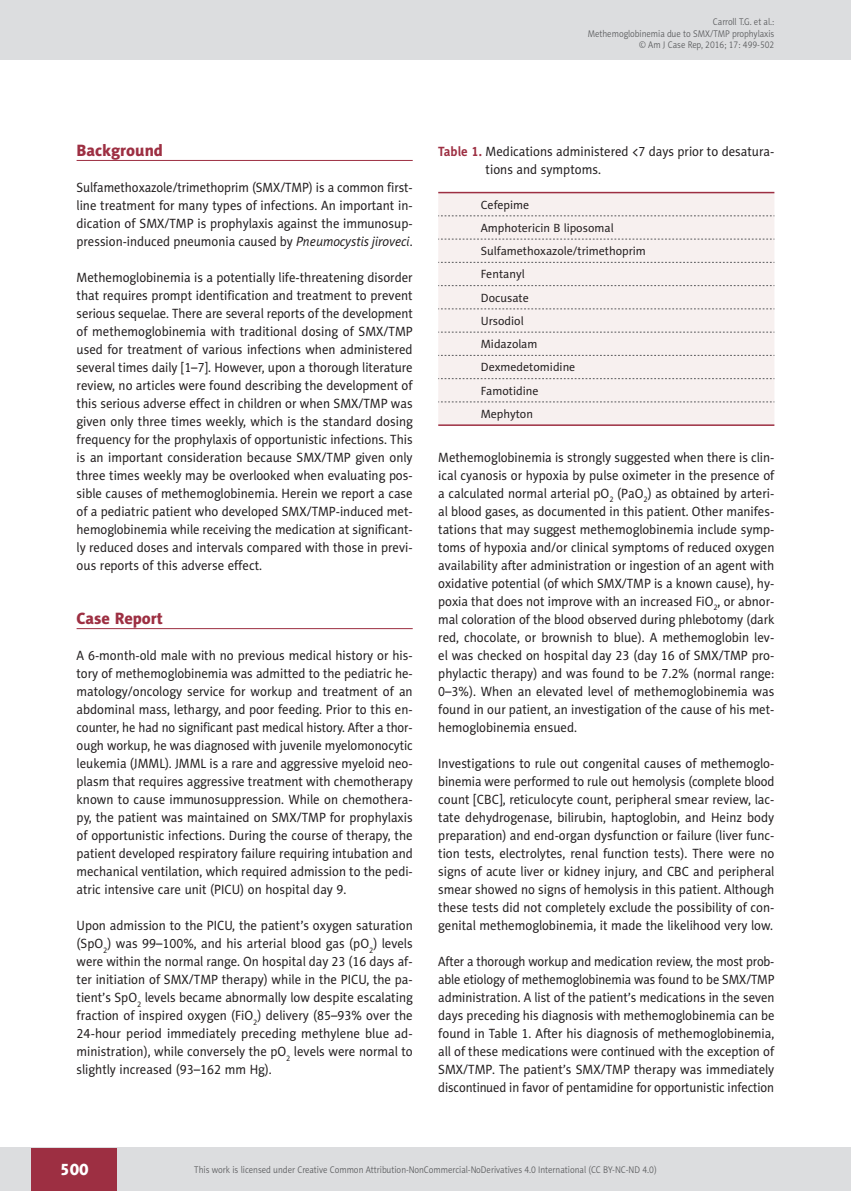
<style>
.page{position:relative;width:851px;height:1191px;background:#fff}
.page>*{position:absolute;margin:0;border:0;box-sizing:border-box;transform-origin:0 0}
.AJCR_Headline_1{font:16.5px "Naomi Sans EFN Heavy";color:#9d2f42}
.t1{font:16.5px "Naomi Sans EFN Heavy";color:#fff}
.AJCR_Body{font:13.5px/18px "Naomi Sans EFN";color:#231f20;text-align:justify;scale:.95 1}
.AJCR_Body-2{font:13.5px/18px "Naomi Sans EFN";color:#231f20;text-align:justify;scale:.93 1}
.AJCR_Body-3{font:13.5px/18px "Naomi Sans EFN";color:#231f20;text-align:justify;scale:.94 1}
.AJCR_Tabela_zawartos{font:12px "Naomi Sans EFN";color:#231f20}
.AJCR_pagina_zywa{font:9.75px/11.2px "Naomi Sans EFN Light";color:#57585a;text-align:right;scale:.9 1}
.AJCR_pagina_sygnatur{font:9.75px "Naomi Sans EFN Light";color:#57585a;scale:.9 1}
.s1{font-style:italic}
.s2{font-weight:700;color:#9d2f42}
</style>
<div class="page">
<hr style="left:77px;top:160px;width:335px;height:1px;background:#9d2f42">
<hr style="left:77px;top:628px;width:335px;height:1px;background:#9d2f42">
<div style="left:438px;top:193px;width:336px;height:231px;background:#f7f0ef"></div>
<svg style="left:438px;top:239px;width:336px;height:1px"></svg>
<svg style="left:438px;top:262px;width:336px;height:1px"></svg>
<svg style="left:438px;top:285px;width:336px;height:1px"></svg>
<svg style="left:438px;top:309px;width:336px;height:1px"></svg>
<svg style="left:438px;top:332px;width:336px;height:1px"></svg>
<svg style="left:438px;top:355px;width:336px;height:1px"></svg>
<svg style="left:438px;top:378px;width:336px;height:1px"></svg>
<svg style="left:438px;top:402px;width:336px;height:1px"></svg>
<hr style="left:438px;top:424px;width:336px;height:2px;background:#9d2f42">
<hr style="left:438px;top:192px;width:336px;height:1px;background:#9d2f42">
<svg style="left:438px;top:216px;width:336px;height:1px"></svg>
<div style="left:0;top:1148px;width:850px;height:43px;background:#dcdddf"></div>
<div style="left:32px;top:1147px;width:85px;height:43px;background:#9d2f42"></div>
<div style="left:0;top:0;width:850px;height:60px;background:#dcdddf"></div>
<hr style="left:850px;top:0;width:1px;height:60px;background:#dcdddf">
<p class="AJCR_pagina_zywa" style="left:587px;top:16px;width:209px">Carroll T.G. et al.:<br>Methemoglobinemia due to SMX/TMP prophylaxis</p>
<p class="AJCR_pagina_sygnatur" style="left:639px;top:39px;width:152px">© Am J Case Rep, 2016; 17: 499-502</p>
<p class="AJCR_Headline_1" style="left:77px;top:140px;width:88px">Background</p>
<p class="AJCR_Body-3" style="left:77px;top:178px;width:359px">Sulfamethoxazole/trimethoprim (SMX/TMP) is a common first&shy;line treatment for many types of infections. An important in&shy;dication of SMX/TMP is prophylaxis against the immunosup&shy;pression-induced pneumonia caused by <span class="s1">Pneumocystis jiroveci</span>.</p>
<p class="AJCR_Body" style="left:77px;top:268px;width:355px">Methemoglobinemia is a potentially life-threatening disorder that requires prompt identification and treatment to prevent serious sequelae. There are several reports of the development of methemoglobinemia with traditional dosing of SMX/TMP used for treatment of various infections when administered several times daily [1–7]. However, upon a thorough literature review, no articles were found describing the development of this serious adverse effect in children or when SMX/TMP was given only three times weekly, which is the standard dosing frequency for the prophylaxis of opportunistic infections. This is an important consideration because SMX/TMP given only three times weekly may be overlooked when evaluating pos&shy;sible causes of methemoglobinemia. Herein we report a case of a pediatric patient who developed SMX/TMP-induced met&shy;hemoglobinemia while receiving the medication at significant&shy;ly reduced doses and intervals compared with those in previ&shy;ous reports of this adverse effect.</p>
<p class="AJCR_Headline_1" style="left:77px;top:608px;width:88px">Case Report</p>
<p class="AJCR_Body" style="left:77px;top:646px;width:355px">A 6-month-old male with no previous medical history or his&shy;tory of methemoglobinemia was admitted to the pediatric he&shy;matology/oncology service for workup and treatment of an abdominal mass, lethargy, and poor feeding. Prior to this en&shy;counter, he had no significant past medical history. After a thor&shy;ough workup, he was diagnosed with juvenile myelomonocytic leukemia (JMML). JMML is a rare and aggressive myeloid neo&shy;plasm that requires aggressive treatment with chemotherapy known to cause immunosuppression. While on chemothera&shy;py, the patient was maintained on SMX/TMP for prophylaxis of opportunistic infections. During the course of therapy, the patient developed respiratory failure requiring intubation and mechanical ventilation, which required admission to the pedi&shy;atric intensive care unit (PICU) on hospital day 9.</p>
<p class="AJCR_Body" style="left:77px;top:916px;width:355px">Upon admission to the PICU, the patient’s oxygen saturation (SpO<sub>2</sub>) was 99–100%, and his arterial blood gas (pO<sub>2</sub>) levels were within the normal range. On hospital day 23 (16 days af&shy;ter initiation of SMX/TMP therapy) while in the PICU, the pa&shy;tient’s SpO<sub>2</sub> levels became abnormally low despite escalating fraction of inspired oxygen (FiO<sub>2</sub>) delivery (85–93% over the 24-hour period immediately preceding methylene blue ad&shy;ministration), while conversely the pO<sub>2</sub> levels were normal to slightly increased (93–162 mm Hg).</p>
<p class="AJCR_Body" style="left:485px;top:142px;width:305px;text-indent:-47px"><span class="s2">Table 1.</span> Medications administered &lt;7 days prior to desatura&shy;tions and symptoms.</p>
<p class="AJCR_Tabela_zawartos" style="left:480px;top:198px;width:50px">Cefepime</p>
<p class="AJCR_Tabela_zawartos" style="left:480px;top:221px;width:134px">Amphotericin B liposomal</p>
<p class="AJCR_Tabela_zawartos" style="left:480px;top:244px;width:167px">Sulfamethoxazole/trimethoprim</p>
<p class="AJCR_Tabela_zawartos" style="left:480px;top:267px;width:45px">Fentanyl</p>
<p class="AJCR_Tabela_zawartos" style="left:480px;top:291px;width:49px">Docusate</p>
<p class="AJCR_Tabela_zawartos" style="left:480px;top:314px;width:44px">Ursodiol</p>
<p class="AJCR_Tabela_zawartos" style="left:480px;top:337px;width:58px">Midazolam</p>
<p class="AJCR_Tabela_zawartos" style="left:480px;top:360px;width:96px">Dexmedetomidine</p>
<p class="AJCR_Tabela_zawartos" style="left:480px;top:384px;width:59px">Famotidine</p>
<p class="AJCR_Tabela_zawartos" style="left:480px;top:407px;width:54px">Mephyton</p>
<p class="AJCR_Body" style="left:438px;top:448px;width:355px">Methemoglobinemia is strongly suggested when there is clin&shy;ical cyanosis or hypoxia by pulse oximeter in the presence of a calculated normal arterial pO<sub>2</sub> (PaO<sub>2</sub>) as obtained by arteri&shy;al blood gases, as documented in this patient. Other manifes&shy;tations that may suggest methemoglobinemia include symp&shy;toms of hypoxia and/or clinical symptoms of reduced oxygen availability after administration or ingestion of an agent with oxidative potential (of which SMX/TMP is a known cause), hy&shy;poxia that does not improve with an increased FiO<sub>2</sub>, or abnor&shy;mal coloration of the blood observed during phlebotomy (dark red, chocolate, or brownish to blue). A methemoglobin lev&shy;el was checked on hospital day 23 (day 16 of SMX/TMP pro&shy;phylactic therapy) and was found to be 7.2% (normal range:<br>0–3%). When an elevated level of methemoglobinemia was found in our patient, an investigation of the cause of his met&shy;hemoglobinemia ensued.</p>
<p class="AJCR_Body" style="left:438px;top:754px;width:355px">Investigations to rule out congenital causes of methemoglo&shy;binemia were performed to rule out hemolysis (complete blood count [CBC], reticulocyte count, peripheral smear review, lac&shy;tate dehydrogenase, bilirubin, haptoglobin, and Heinz body preparation) and end-organ dysfunction or failure (liver func&shy;tion tests, electrolytes, renal function tests). There were no signs of acute liver or kidney injury, and CBC and peripheral smear showed no signs of hemolysis in this patient. Although these tests did not completely exclude the possibility of con&shy;genital methemoglobinemia, it made the likelihood very low.</p>
<p class="AJCR_Body-2" style="left:438px;top:952px;width:363px">After a thorough workup and medication review, the most prob&shy;able etiology of methemoglobinemia was found to be SMX/TMP administration. A list of the patient’s medications in the seven days preceding his diagnosis with methemoglobinemia can be found in Table 1. After his diagnosis of methemoglobinemia, all of these medications were continued with the exception of SMX/TMP. The patient’s SMX/TMP therapy was immediately discontinued in favor of pentamidine for opportunistic infection</p>
<p class="t1" style="left:60px;top:1159px;width:30px">500</p>
<p class="AJCR_pagina_zywa" style="left:194px;top:1164px;width:515px">This work is licensed under Creative Common Attribution-NonCommercial-NoDerivatives 4.0 International (CC BY-NC-ND 4.0)</p>
</div>
